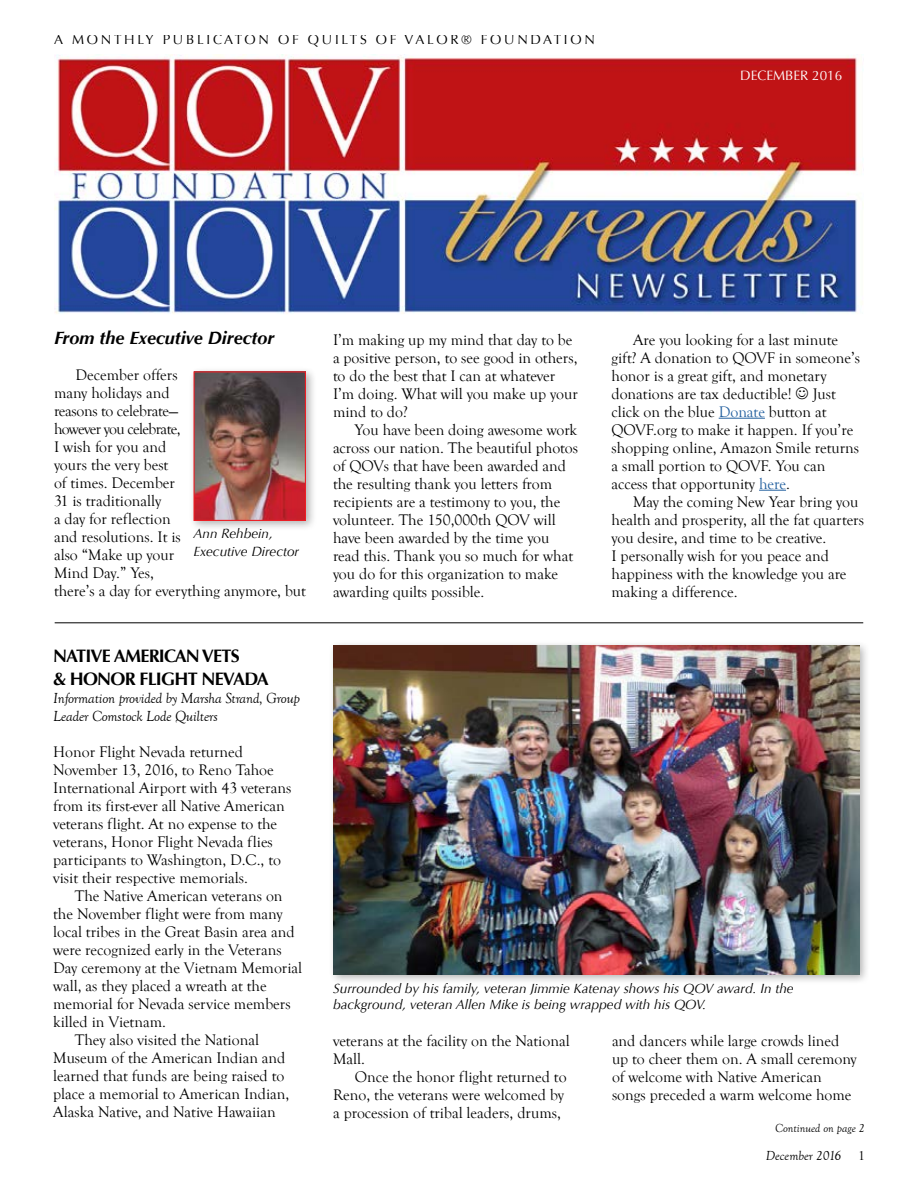
<style>
.page{position:relative;width:918px;height:1188px;background:#fff}
.page>*{position:absolute;margin:0;border:0;box-sizing:border-box;transform-origin:0 0}
.t1{font:700 18px/22.5px "Optima";letter-spacing:-.04em;color:#000}
.t2{font:italic 700 18px "Optima";color:#000}
.t3{font:15.75px/18px "Goudy Old Style T";color:#000}
.t4{font:italic 15px/18px "Goudy Old Style T";letter-spacing:-.01em;color:#000}
.t5{font:italic 13.5px/18px "Optima";color:#000}
.t6{font:13.5px "Optima";letter-spacing:.2em;color:#000}
.t7{font:13.5px "Optima";color:#fff}
.t8{font:italic 13.5px "Goudy Old Style T";color:#000}
.t9{font:13.5px "Goudy Old Style T";color:#000}
.t10{font:italic 12px "Goudy Old Style T";color:#000}
.s1{color:#215e9e}
</style>
<div class="page">
<img style="left:54px;top:54px;width:808px;height:260px">
<hr style="left:55px;top:622px;width:808px;height:1px;background:#000">
<div style="left:189px;top:366px;width:128px;height:165px;background:#000;opacity:.3"></div>
<img style="left:196px;top:373px;width:108px;height:146px">
<div style="left:194px;top:371px;width:112px;height:150px;border:1px solid #ed1d24"></div>
<div style="left:328px;top:641px;width:542px;height:344px;background:#000;opacity:.3"></div>
<img style="left:333px;top:646px;width:526px;height:328px">
<hr style="left:719px;top:418px;width:46px;height:1px;background:#215e9e">
<svg style="left:759px;top:490px;width:27px;height:1px"></svg>
<p class="t6" style="left:54px;top:32px;width:542px">A MONTHLY PUBLICATON OF QUILTS OF VALOR® FOUNDATION</p>
<p class="t7" style="left:740px;top:68px;width:104px">DECEMBER 2016</p>
<p class="t2" style="left:54px;top:328px;width:222px">From the Executive Director</p>
<p class="t3" style="left:54px;top:366px;width:253px;text-indent:22px">December offers<br>many holidays and<br>reasons to celebrate—<br>however you celebrate,<br>I wish for you and<br>yours the very best<br>of times. December<br>31 is traditionally<br>a day for reflection<br>and resolutions. It is<br>also “Make up your<br>Mind Day.” Yes,<br>there’s a day for everything anymore, but</p>
<p class="t5" style="left:194px;top:525px;width:107px">Ann Rehbein,<br>Executive Director</p>
<p class="t3" style="left:333px;top:331px;width:246px">I’m making up my mind that day to be a positive person, to see good in others, to do the best that I can at whatever<br>I’m doing. What will you make up your mind to do?</p>
<p class="t3" style="left:333px;top:421px;width:247px;text-indent:22px">You have been doing awesome work across our nation. The beautiful photos of QOVs that have been awarded and the resulting thank you letters from recipients are a testimony to you, the volunteer. The 150,000th QOV will have been awarded by the time you read this. Thank you so much for what you do for this organization to make awarding quilts possible.</p>
<p class="t3" style="left:612px;top:331px;width:250px;text-indent:22px">Are you looking for a last minute gift? A donation to QOVF in someone’s honor is a great gift, and monetary donations are tax deductible!</p>
<p class="t3" style="left:612px;top:385px;width:249px;text-indent:201px">Just click on the blue <span class="s1">Donate</span> button at<br>QOVF.org to make it happen. If you’re shopping online, Amazon Smile returns a small portion to QOVF. You can access that opportunity <span class="s1">here</span>.</p>
<p class="t3" style="left:612px;top:493px;width:254px;text-indent:22px">May the coming New Year bring you health and prosperity, all the fat quarters you desire, and time to be creative.<br>I personally wish for you peace and happiness with the knowledge you are making a difference.</p>
<p class="t1" style="left:53px;top:645px;width:217px">NATIVE AMERICAN VETS<br>&amp; HONOR FLIGHT NEVADA</p>
<p class="t4" style="left:53px;top:689px;width:249px">Information provided by Marsha Strand, Group<br>Leader Comstock Lode Quilters</p>
<p class="t3" style="left:53px;top:743px;width:240px">Honor Flight Nevada returned November 13, 2016, to Reno Tahoe International Airport with 43 veterans from its first-ever all Native American veterans flight. At no expense to the veterans, Honor Flight Nevada flies participants to Washington, D.C., to visit their respective memorials.</p>
<p class="t3" style="left:75px;top:887px;width:209px">The Native American veterans on</p>
<p class="t3" style="left:53px;top:905px;width:231px">the November flight were from many</p>
<p class="t3" style="left:53px;top:923px;width:243px">local tribes in the Great Basin area and</p>
<p class="t3" style="left:53px;top:941px;width:230px">were recognized early in the Veterans</p>
<p class="t3" style="left:53px;top:959px;width:251px">Day ceremony at the Vietnam Memorial</p>
<p class="t3" style="left:53px;top:977px;width:215px">wall, as they placed a wreath at the</p>
<p class="t3" style="left:53px;top:995px;width:239px">memorial for Nevada service members</p>
<p class="t3" style="left:53px;top:1013px;width:114px">killed in Vietnam.</p>
<p class="t3" style="left:75px;top:1031px;width:186px">They also visited the National</p>
<p class="t3" style="left:53px;top:1049px;width:234px">Museum of the American Indian and</p>
<p class="t3" style="left:53px;top:1067px;width:233px">learned that funds are being raised to</p>
<p class="t3" style="left:53px;top:1085px;width:238px">place a memorial to American Indian,</p>
<p class="t3" style="left:53px;top:1103px;width:224px">Alaska Native, and Native Hawaiian</p>
<p class="t5" style="left:333px;top:980px;width:462px;line-height:16.2px">Surrounded by his family, veteran Jimmie Katenay shows his QOV award. In the background, veteran Allen Mike is being wrapped with his QOV.</p>
<p class="t3" style="left:333px;top:1032px;width:238px">veterans at the facility on the National<br>Mall.</p>
<p class="t3" style="left:333px;top:1068px;width:235px;text-indent:22px">Once the honor flight returned to<br>Reno, the veterans were welcomed by a procession of tribal leaders, drums,</p>
<p class="t3" style="left:612px;top:1032px;width:246px">and dancers while large crowds lined up to cheer them on. A small ceremony of welcome with Native American songs preceded a warm welcome home</p>
<p class="t10" style="left:775px;top:1121px;width:91px">Continued on page 2</p>
<p class="t8" style="left:766px;top:1148px;width:77px">December 2016</p>
<p class="t9" style="left:858px;top:1148px;width:8px">1</p>
</div>
